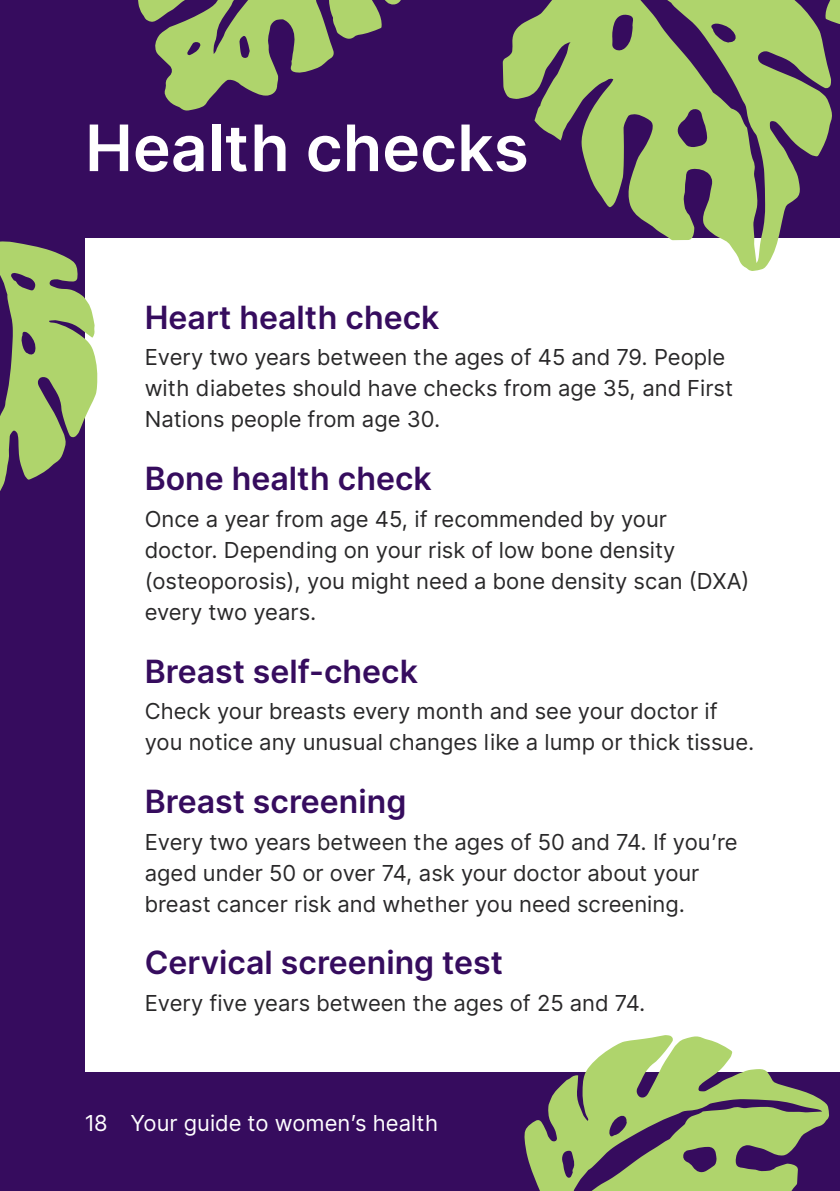
<style>
.page{position:relative;width:840px;height:1191px;background:#fff}
.page>*{position:absolute;margin:0;border:0;box-sizing:border-box;transform-origin:0 0}
.t1{font:600 64px "Vwfqfh Inter";color:#fff}
.t2{font:600 32px "Vwfqfh Inter";color:#360c5e}
.t3{font:22px/31px "Lnwdlw Inter";color:#292829}
.t4{font:22px "Lnwdlw Inter";color:#fff}
</style>
<div class="page">
<div style="left:0;top:0;width:839px;height:1191px;background:#360c5e"></div>
<div style="left:85px;top:238px;width:754px;height:833px;background:#fff"></div>
<svg style="left:138px;top:0;width:263px;height:111px"></svg>
<svg style="left:0;top:241px;width:98px;height:250px"></svg>
<svg style="left:502px;top:0;width:330px;height:271px;fill:#afd46c"></svg>
<svg style="left:799px;top:0;width:40px;height:98px"></svg>
<svg style="left:524px;top:1035px;width:304px;height:156px;fill:#afd46c"></svg>
<h2 class="t1" style="left:85px;top:100px;width:445px">Health checks</h2>
<h3 class="t2" style="left:145px;top:293px;width:296px">Heart health check</h3>
<p class="t3" style="left:145px;top:341px;width:589px">Every two years between the ages of 45 and 79. Peo ple with diabetes should have checks from age 35, and First<br>Nations peo ple from age 30.</p>
<h3 class="t2" style="left:145px;top:455px;width:288px">Bone health check</h3>
<p class="t3" style="left:145px;top:503px;width:606px">Once a year from age 45, if recommended by your<br>doctor. De pending on your risk of low bone density<br>(osteo porosis), you might need a bone density scan (DXA) every two years.</p>
<h3 class="t2" style="left:145px;top:647px;width:275px">Breast self-check</h3>
<p class="t3" style="left:145px;top:695px;width:611px">Check your breasts every month and see your doctor if you notice any unusual changes like a lum p or thick tissue.</p>
<h3 class="t2" style="left:145px;top:777px;width:263px">Breast screening</h3>
<p class="t3" style="left:145px;top:825px;width:594px">Every two years between the ages of 50 and 74. If you’re aged under 50 or over 74, ask your doctor about your breast cancer risk and whether you need screening.</p>
<h3 class="t2" style="left:145px;top:939px;width:359px">Cervical screening test</h3>
<p class="t3" style="left:145px;top:987px;width:502px">Every five years between the ages of 25 and 74.</p>
<p class="t4" style="left:85px;top:1106px;width:354px">18 Your guide to women’s health</p>
</div>
